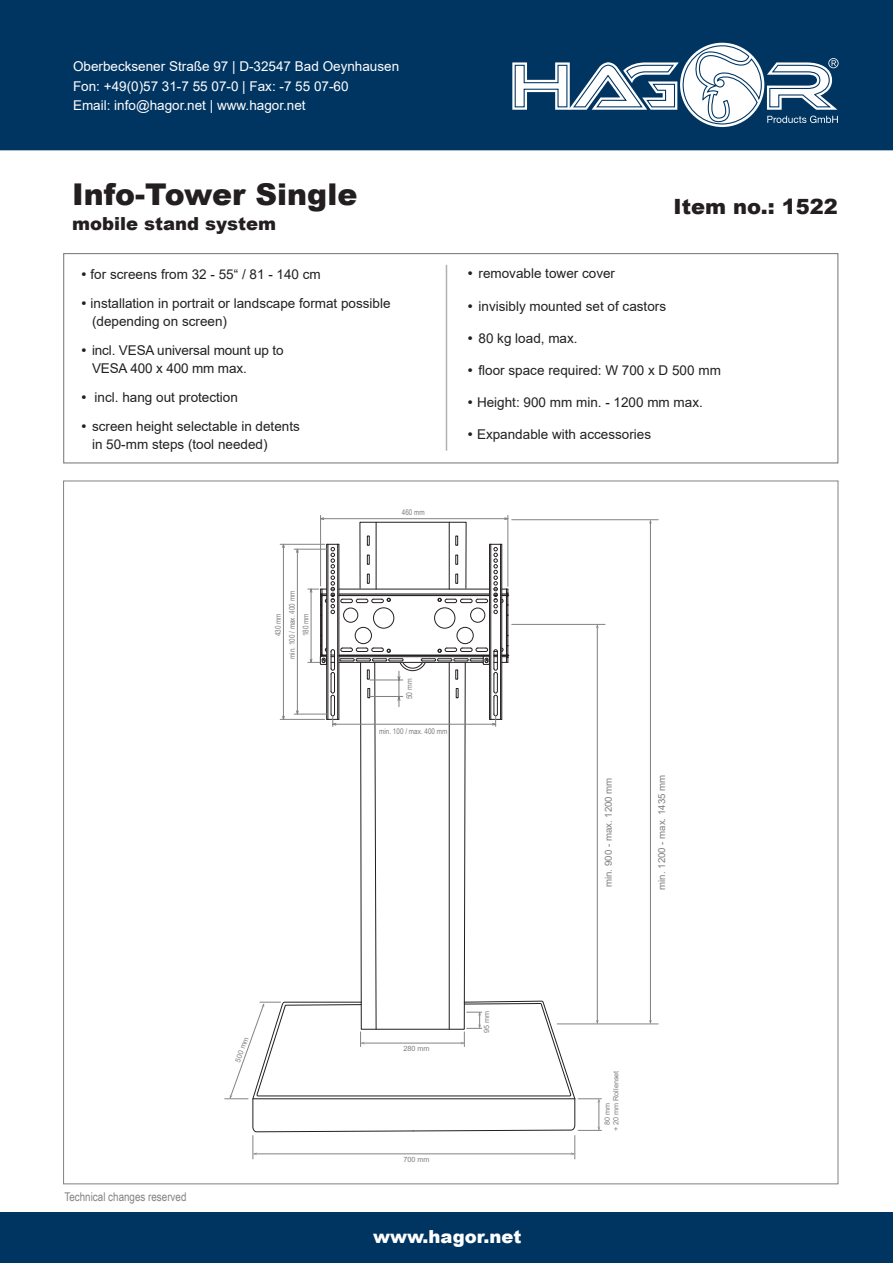
<style>
.page{position:relative;width:893px;height:1263px;background:#fff}
.page>*{position:absolute;margin:0;border:0;box-sizing:border-box;transform-origin:0 0}
.t1{font:900 30px "Arial";color:#231f20}
.t2{font:900 21px "Arial";color:#231f20}
.t3{font:900 18px "Arial";color:#231f20}
.t4{font:900 18px "Arial";color:#fff}
.t5{font:13.5px/29.5px "Arial";color:#231f20}
.t6{font:13.5px/19.5px "Arial";color:#fff}
.t7{font:12px "Arial Narrow";color:#808285}
.t8{font:9.6px "Arial";color:#7c7f81}
.t9{font:7.95px "Arial Narrow";color:#7c7f81;scale:1.05 1}
.t10{font:7.8px "Arial Narrow";color:#7c7f81}
.t11{font:7.2px/8.7px "Arial";color:#7c7f81}
</style>
<div class="page">
<div style="left:63px;top:253px;width:775px;height:210px;border:1px solid #808285"></div>
<hr style="left:446px;top:265px;width:1px;height:186px;background:#b0b1b5">
<div style="left:360px;top:522px;width:106px;height:67px;border:1px solid #231f20"></div>
<hr style="left:376px;top:522px;width:1px;height:67px;background:#231f20">
<hr style="left:449px;top:522px;width:1px;height:67px;background:#231f20">
<hr style="left:557px;top:1024px;width:101px;height:1px;background:#808285">
<hr style="left:512px;top:624px;width:93px;height:1px;background:#808285">
<hr style="left:512px;top:519px;width:146px;height:1px;background:#808285">
<hr style="left:650px;top:521px;width:1px;height:502px;background:#7c7f81">
<hr style="left:320px;top:515px;width:1px;height:71px;background:#808285">
<hr style="left:321px;top:518px;width:187px;height:1px;background:#808285">
<hr style="left:508px;top:515px;width:1px;height:71px;background:#808285">
<svg style="left:504px;top:517px;width:5px;height:3px"></svg>
<svg style="left:225px;top:536px;width:376px;height:623px"></svg>
<hr style="left:399px;top:671px;width:1px;height:36px;background:#7c7f81">
<div style="left:0;top:1213px;width:893px;height:50px;background:#003562"></div>
<div style="left:0;top:0;width:893px;height:150px;background:#003562"></div>
<svg style="left:502px;top:39px;width:358px;height:93px"></svg>
<p class="t6" style="left:73px;top:57px;width:328px">Oberbecksener Straße 97 | D-32547 Bad Oeynhausen<br>Fon: +49(0)57 31-7 55 07-0 | Fax: -7 55 07-60<br>Email: info@hagor.net | www.hagor.net</p>
<h1 class="t1" style="left:72px;top:172px;width:287px">Info-Tower Single</h1>
<h3 class="t3" style="left:72px;top:211px;width:205px">mobile stand system</h3>
<p class="t5" style="left:91px;top:259px;width:302px">for screens from 32 - 55“ / 81 - 140 cm<br>installation in portrait or landscape format possible</p>
<p class="t5" style="left:92px;top:306px;width:193px">(depending on screen)<br>incl. VESA universal mount up to</p>
<p class="t5" style="left:92px;top:353px;width:209px">VESA 400 x 400 mm max.<br>incl. hang out protection<br>screen height selectable in detents</p>
<p class="t5" style="left:92px;top:429px;width:177px">in 50-mm steps (tool needed)</p>
<p class="t10" style="left:402px;top:507px;width:24px">460 mm</p>
<p class="t10" style="left:286px;top:659px;width:70px;rotate:-90deg">min. 100 / max. 400 mm</p>
<p class="t10" style="left:272px;top:636px;width:24px;rotate:-90deg">430 mm</p>
<p class="t10" style="left:300px;top:636px;width:24px;rotate:-90deg">180 mm</p>
<p class="t9" style="left:404px;top:699px;width:21px;rotate:-90deg">50 mm</p>
<p class="t10" style="left:379px;top:726px;width:70px">min. 100 / max. 400 mm</p>
<h2 class="t2" style="left:673px;top:191px;width:166px">Item no.: 1522</h2>
<p class="t5" style="left:479px;top:259px;width:138px">removable tower cover</p>
<p class="t5" style="left:479px;top:291px;width:189px">invisibly mounted set of castors</p>
<p class="t5" style="left:479px;top:323px;width:101px">80 kg load, max.</p>
<p class="t5" style="left:479px;top:355px;width:244px">floor space required: W 700 x D 500 mm</p>
<p class="t5" style="left:477px;top:387px;width:227px">Height: 900 mm min. - 1200 mm max.</p>
<p class="t5" style="left:477px;top:419px;width:176px">Expandable with accessories</p>
<p class="t8" style="left:602px;top:887px;width:111px;rotate:-90deg">min. 900 - max. 1200 mm</p>
<p class="t8" style="left:655px;top:890px;width:116px;rotate:-90deg">min. 1200 - max. 1435 mm</p>
<p class="t11" style="left:233px;top:1060px;width:28px;rotate:-70deg">500 mm</p>
<p class="t7" style="left:65px;top:1188px;width:123px">Technical changes reserved</p>
<p class="t11" style="left:403px;top:1044px;width:28px">280 mm</p>
<p class="t11" style="left:403px;top:1155px;width:28px">700 mm</p>
<p class="t11" style="left:482px;top:1033px;width:24px;rotate:-90deg">95 mm</p>
<p class="t11" style="left:603px;top:1131px;width:62px;text-indent:6px;rotate:-90deg">80 mm<br>+ 20 mm Rollenset</p>
<h3 class="t4" style="left:373px;top:1223px;width:150px">www.hagor.net</h3>
</div>
